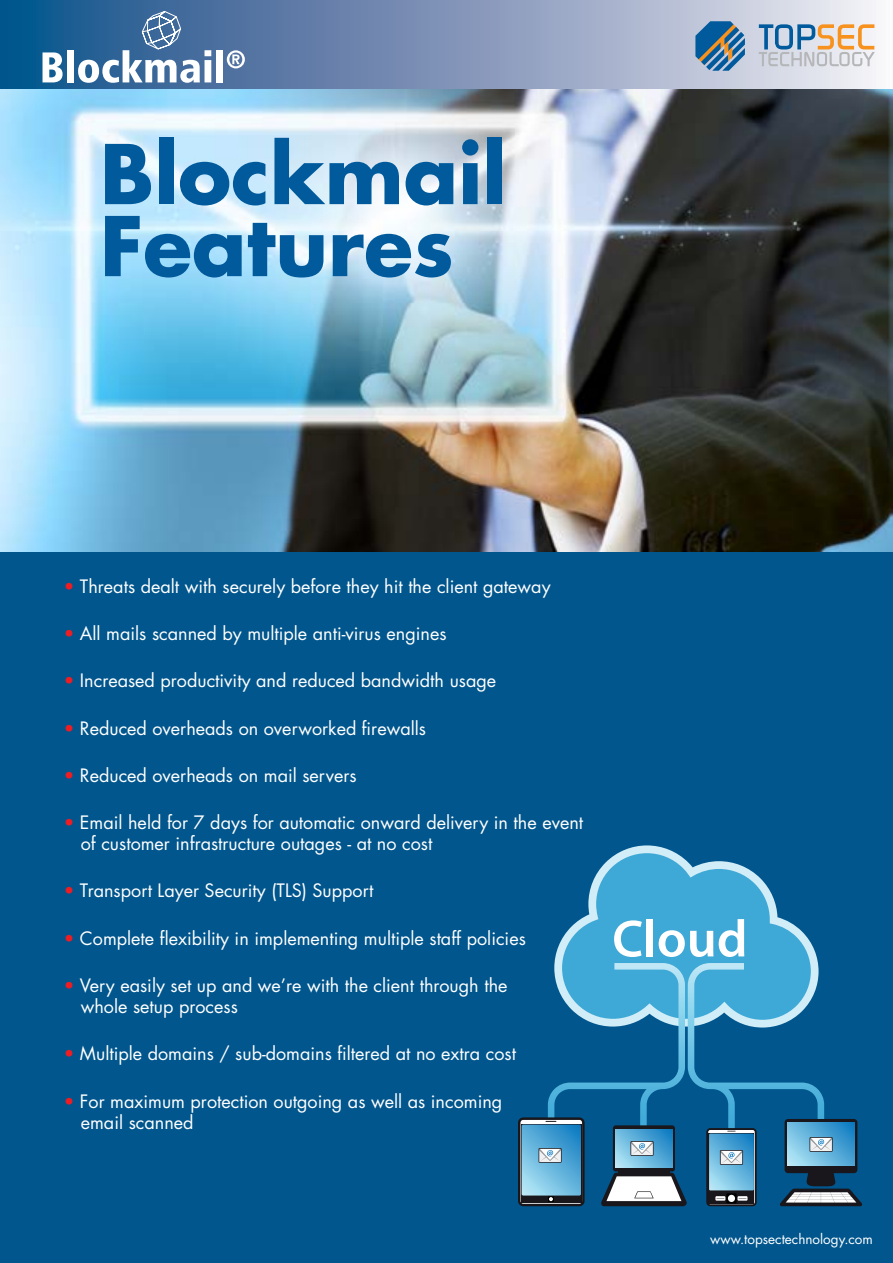
<style>
.page{position:relative;width:893px;height:1263px;background:#fff}
.page>*{position:absolute;margin:0;border:0;box-sizing:border-box;transform-origin:0 0}
.t1{font:700 79.95px/72px "Futura Std";color:#005a9c}
.t2{font:18px/21.6px "Futura Std";color:#fff}
.t3{font:13.5px "Futura Std";color:#fff}
.s1{color:#ed1d24}
</style>
<div class="page">
<svg style="left:0;top:0;width:876px;height:89px;background:#8098ba"></svg>
<svg style="left:43px;top:52px;width:20px;height:30px"></svg>
<div style="left:67px;top:50px;width:7px;height:32px;background:#fff"></div>
<svg style="left:78px;top:9px;width:133px;height:74px"></svg>
<div style="left:216px;top:50px;width:7px;height:32px;background:#fff"></div>
<svg style="left:227px;top:50px;width:18px;height:18px"></svg>
<svg style="left:695px;top:21px;width:50px;height:50px;background:#5b84a1"></svg>
<svg style="left:759px;top:24px;width:116px;height:43px;background:#c4c4c4"></svg>
<img style="left:0;top:89px;width:893px;height:464px">
<div style="left:0;top:553px;width:893px;height:710px;background:#00568d"></div>
<svg style="left:554px;top:845px;width:264px;height:118px;fill:#3ea8d6"></svg>
<svg style="left:614px;top:920px;width:28px;height:37px"></svg>
<div style="left:647px;top:919px;width:6px;height:37px;background:#fff"></div>
<svg style="left:659px;top:930px;width:54px;height:27px"></svg>
<svg style="left:719px;top:919px;width:25px;height:38px"></svg>
<svg style="left:518px;top:963px;width:344px;height:243px"></svg>
<h1 class="t1" style="left:100px;top:137px;width:408px">Blockmail<br>Features</h1>
<p class="t2" style="left:64px;top:576px;width:488px"><span class="s1">•</span> Threats dealt with securely before they hit the client gateway</p>
<p class="t2" style="left:64px;top:623px;width:384px"><span class="s1">•</span> All mails scanned by multiple anti-virus engines</p>
<p class="t2" style="left:64px;top:670px;width:434px"><span class="s1">•</span> Increased productivity and reduced bandwidth usage</p>
<p class="t2" style="left:64px;top:717px;width:364px"><span class="s1">•</span> Reduced overheads on overworked firewalls</p>
<p class="t2" style="left:64px;top:764px;width:294px"><span class="s1">•</span> Reduced overheads on mail servers</p>
<p class="t2" style="left:81px;top:811px;width:504px;text-indent:-17px"><span class="s1">•</span> Email held for 7 days for automatic onward delivery in the event of customer infrastructure outages - at no cost</p>
<p class="t2" style="left:64px;top:880px;width:311px"><span class="s1">•</span> Transport Layer Security (TLS) Support</p>
<p class="t2" style="left:64px;top:927px;width:464px"><span class="s1">•</span> Complete flexibility in implementing multiple staff policies</p>
<p class="t2" style="left:81px;top:974px;width:428px;text-indent:-17px"><span class="s1">•</span> Very easily set up and we’re with the client through the whole setup process</p>
<p class="t2" style="left:64px;top:1043px;width:454px"><span class="s1">•</span> Multiple domains / sub-domains filtered at no extra cost</p>
<p class="t2" style="left:81px;top:1090px;width:423px;text-indent:-17px"><span class="s1">•</span> For maximum protection outgoing as well as incoming email scanned</p>
<p class="t3" style="left:710px;top:1231px;width:164px">www.topsectechnology.com</p>
</div>
